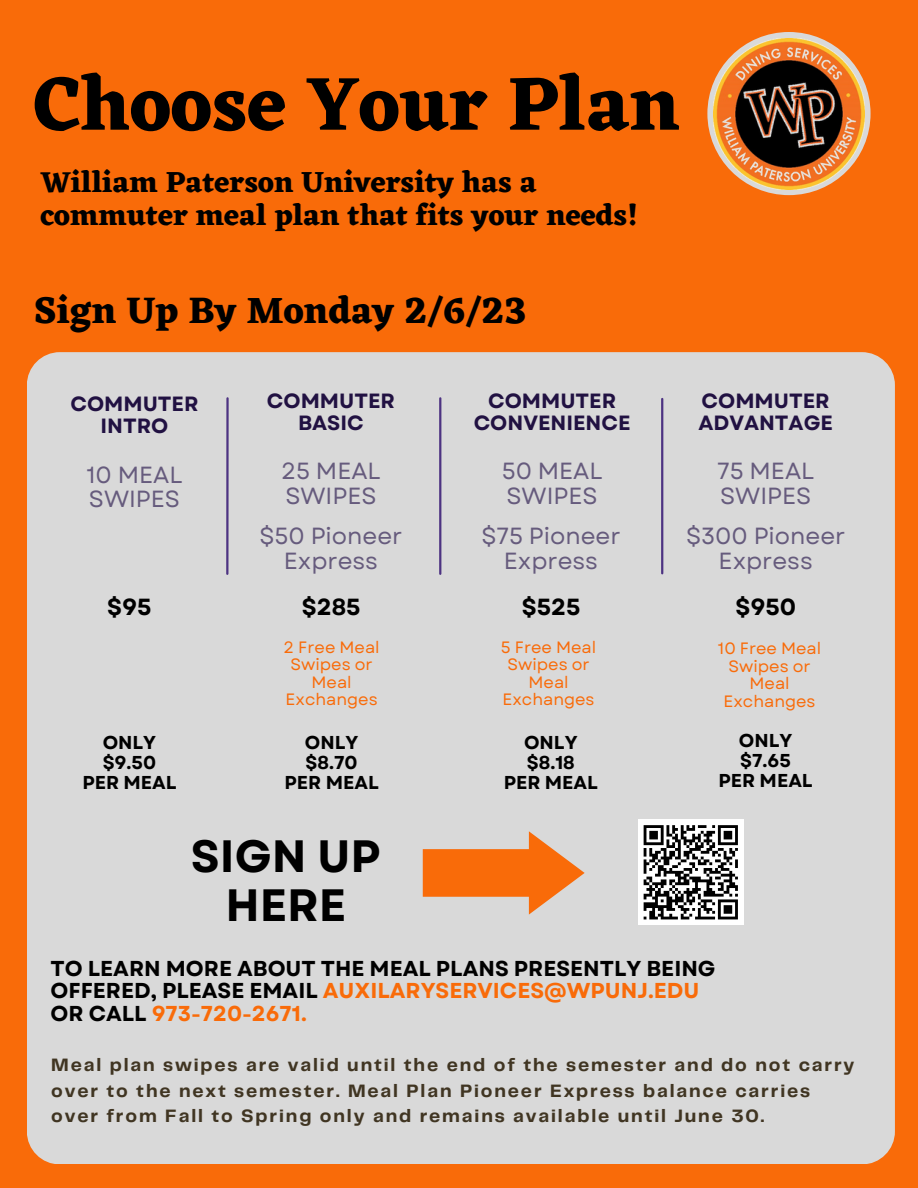
<style>
.page{position:relative;width:918px;height:1188px;background:#f96b09}
.page>*{position:absolute;margin:0;border:0;box-sizing:border-box;transform-origin:0 0}
.t1{font:700 77.55px "Eczar";color:#000}
.t2{font:700 45.3px/48.9px "Garet";color:#000;text-align:center}
.t3{font:700 38.1px "Eczar";color:#000}
.t4{font:700 30px/32.7px "Eczar";color:#000}
.t5{font:23.4px/24.8px "Garet";color:#665b7d}
.t6{font:700 23.25px "Garet";color:#000}
.t7{font:700 21.6px/22.5px "Garet";color:#000}
.t8{font:700 20.55px/21.6px "Garet";color:#211142;text-align:center}
.t9{font:700 18.6px/25.7px "Telegraf";letter-spacing:.1em;color:#403522}
.t10{font:700 18.6px/19.8px "Garet";color:#000;text-align:center}
.t11{font:16.35px/17.4px "Garet";color:#f96b09;text-align:center}
.s1{color:#f96b09}
</style>
<div class="page">
<div style="left:27px;top:352px;width:868px;height:811px;background:#d9d9d9;border-radius:33px"></div>
<hr style="left:661px;top:399px;width:2px;height:174px;background:#4d3382">
<hr style="left:439px;top:398px;width:2px;height:176px;background:#4d3382">
<div style="left:638px;top:819px;width:106px;height:106px;background:#fff"></div>
<svg style="left:643px;top:825px;width:95px;height:95px"></svg>
<hr style="left:226px;top:398px;width:3px;height:176px;background:#4d3382">
<svg style="left:423px;top:831px;width:162px;height:84px"></svg>
<div style="left:707px;top:32px;width:164px;height:163px;background:#d9d9d9;border-radius:50%"></div>
<img style="left:713px;top:38px;width:152px;height:151px">
<h1 class="t1" style="left:34px;top:58px;width:648px">Choose Your Plan</h1>
<h3 class="t4" style="left:40px;top:165px;width:599px">William Paterson University has a commuter meal plan that fits your needs!</h3>
<h3 class="t3" style="left:34px;top:288px;width:494px">Sign Up By Monday 2/6/23</h3>
<p class="t8" style="left:70px;top:393px;width:130px">COMMUTER<br>INTRO</p>
<p class="t5" style="left:87px;top:462px;width:97px">10 MEAL<br>SWIPES</p>
<p class="t8" style="left:267px;top:390px;width:130px">COMMUTER<br>BASIC</p>
<p class="t5" style="left:281px;top:459px;width:101px">25 MEAL<br>SWIPES</p>
<p class="t5" style="left:260px;top:523px;width:144px;text-align:center">$50 Pioneer<br>Express</p>
<p class="t8" style="left:474px;top:390px;width:158px">COMMUTER<br>CONVENIENCE</p>
<p class="t8" style="left:698px;top:390px;width:136px;text-align:left">COMMUTER<br>ADVANTAGE</p>
<p class="t5" style="left:502px;top:459px;width:102px">50 MEAL<br>SWIPES</p>
<p class="t5" style="left:717px;top:459px;width:99px">75 MEAL<br>SWIPES</p>
<p class="t5" style="left:481px;top:523px;width:141px;text-align:center">$75 Pioneer<br>Express</p>
<p class="t5" style="left:686px;top:523px;width:161px;text-align:center">$300 Pioneer<br>Express</p>
<p class="t6" style="left:107px;top:590px;width:46px">$95</p>
<p class="t6" style="left:302px;top:590px;width:60px">$285</p>
<p class="t6" style="left:522px;top:590px;width:60px">$525</p>
<p class="t6" style="left:736px;top:590px;width:62px">$950</p>
<p class="t10" style="left:82px;top:733px;width:96px">ONLY $9.50<br>PER MEAL</p>
<p class="t11" style="left:284px;top:639px;width:97px">2 Free Meal<br>Swipes or<br>Meal<br>Exchanges</p>
<p class="t11" style="left:501px;top:639px;width:97px">5 Free Meal<br>Swipes or<br>Meal<br>Exchanges</p>
<p class="t11" style="left:718px;top:640px;width:105px">10 Free Meal<br>Swipes or<br>Meal<br>Exchanges</p>
<p class="t10" style="left:285px;top:733px;width:96px">ONLY $8.70<br>PER MEAL</p>
<p class="t10" style="left:504px;top:733px;width:96px">ONLY $8.18<br>PER MEAL</p>
<p class="t10" style="left:718px;top:731px;width:96px">ONLY $7.65<br>PER MEAL</p>
<h2 class="t2" style="left:191px;top:832px;width:191px">SIGN UP<br>HERE</h2>
<p class="t7" style="left:51px;top:957px;width:667px">TO LEARN MORE ABOUT THE MEAL PLANS PRESENTLY BEING<br>OFFERED, PLEASE EMAIL <span class="s1">AUXILARYSERVICES@WPUNJ.EDU<br></span>OR CALL <span class="s1">973-720-2671.</span></p>
<p class="t9" style="left:51px;top:1053px;width:805px">Meal plan swipes are valid until the end of the semester and do not carry over to the next semester. Meal Plan Pioneer Express balance carries over from Fall to Spring only and remains available until June 30.</p>
</div>
